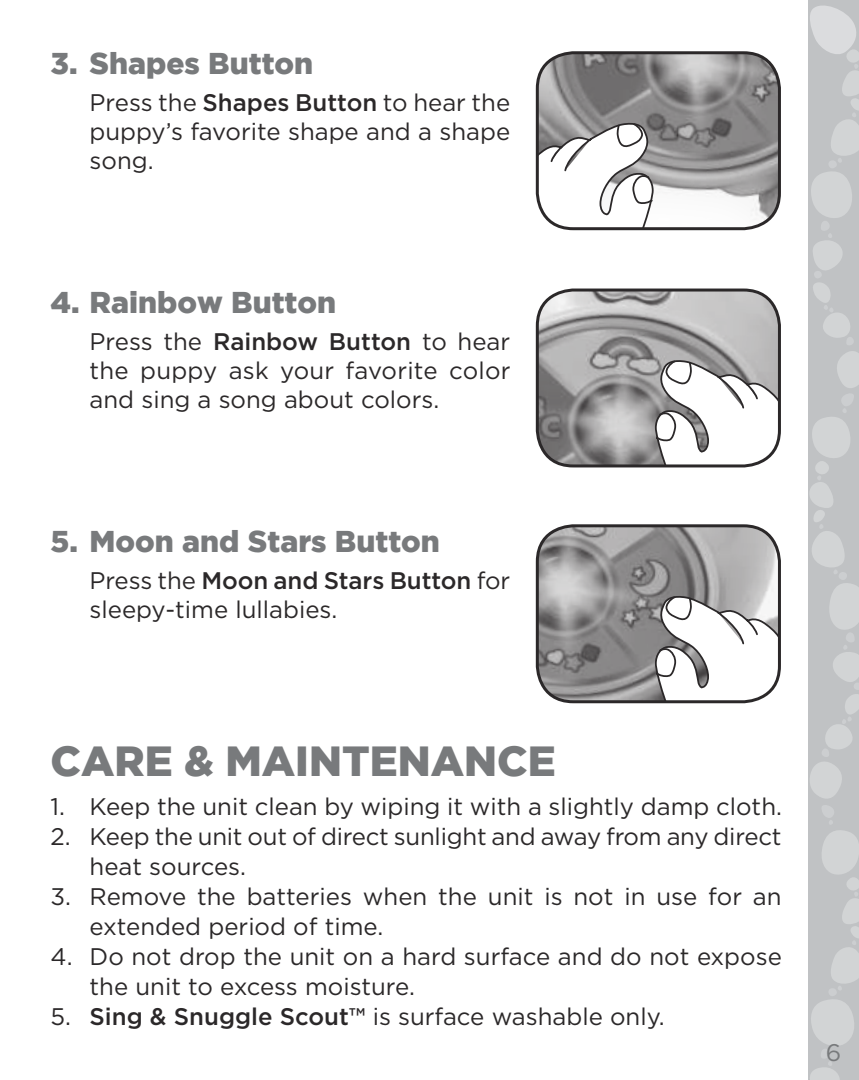
<style>
.page{position:relative;width:859px;height:1080px;background:#fff}
.page>*{position:absolute;margin:0;border:0;box-sizing:border-box;transform-origin:0 0}
.t1{font:900 42px "Gotham";color:#787a7c}
.t2{font:900 30px "Gotham";color:#787a7c}
.t3{font:24px/28.8px "Gotham HTF";color:#2b2829}
.t4{font:24px "Gotham HTF";color:#787a7c}
.s1{font-weight:500}
</style>
<div class="page">
<svg style="left:808px;top:0;width:51px;height:1080px;background:#c6c8ca"></svg>
<img style="left:537px;top:53px;width:242px;height:176px">
<svg style="left:537px;top:120px;width:118px;height:109px"></svg>
<div style="left:536px;top:51px;width:245px;height:179px;border:3px solid #2b2829;border-radius:36px"></div>
<img style="left:537px;top:290px;width:242px;height:176px">
<svg style="left:653px;top:357px;width:126px;height:109px"></svg>
<div style="left:536px;top:289px;width:245px;height:178px;border:3px solid #2b2829;border-radius:36px"></div>
<img style="left:537px;top:526px;width:240px;height:176px">
<svg style="left:653px;top:593px;width:126px;height:109px"></svg>
<div style="left:536px;top:524px;width:245px;height:179px;border:3px solid #2b2829;border-radius:36px"></div>
<p class="t2" style="left:51px;top:52px;width:264px">3. Shapes Button</p>
<p class="t3" style="left:90px;top:89px;width:422px;text-align:justify">Press the <span class="s1">Shapes Button</span> to hear the puppy’s favorite shape and a shape song.</p>
<p class="t2" style="left:51px;top:291px;width:287px">4. Rainbow Button</p>
<p class="t3" style="left:90px;top:328px;width:422px;text-align:justify">Press the <span class="s1">Rainbow Button</span> to hear the puppy ask your favorite color and sing a song about colors.</p>
<p class="t2" style="left:51px;top:529px;width:391px">5. Moon and Stars Button</p>
<p class="t3" style="left:90px;top:567px;width:422px">Press the <span class="s1">Moon and Stars Button</span> for sleepy-time lullabies.</p>
<h1 class="t1" style="left:51px;top:745px;width:507px">CARE &amp; MAINTENANCE</h1>
<p class="t3" style="left:51px;top:793px;width:733px">1. Keep the unit clean by wiping it with a slightly damp cloth.</p>
<p class="t3" style="left:90px;top:822px;width:693px;line-height:30px;text-indent:-39px">2. Keep the unit out of direct sunlight and away from any direct heat sources.</p>
<p class="t3" style="left:90px;top:882px;width:693px;line-height:30px;text-indent:-39px">3. Remove the batteries when the unit is not in use for an extended period of time.</p>
<p class="t3" style="left:90px;top:942px;width:694px;line-height:30px;text-indent:-39px">4. Do not drop the unit on a hard surface and do not expose the unit to excess moisture.</p>
<p class="t3" style="left:51px;top:1003px;width:616px">5. <span class="s1">Sing &amp; Snuggle Scout™</span> is surface washable only.</p>
<p class="t4" style="left:826px;top:1042px;width:17px">6</p>
</div>
